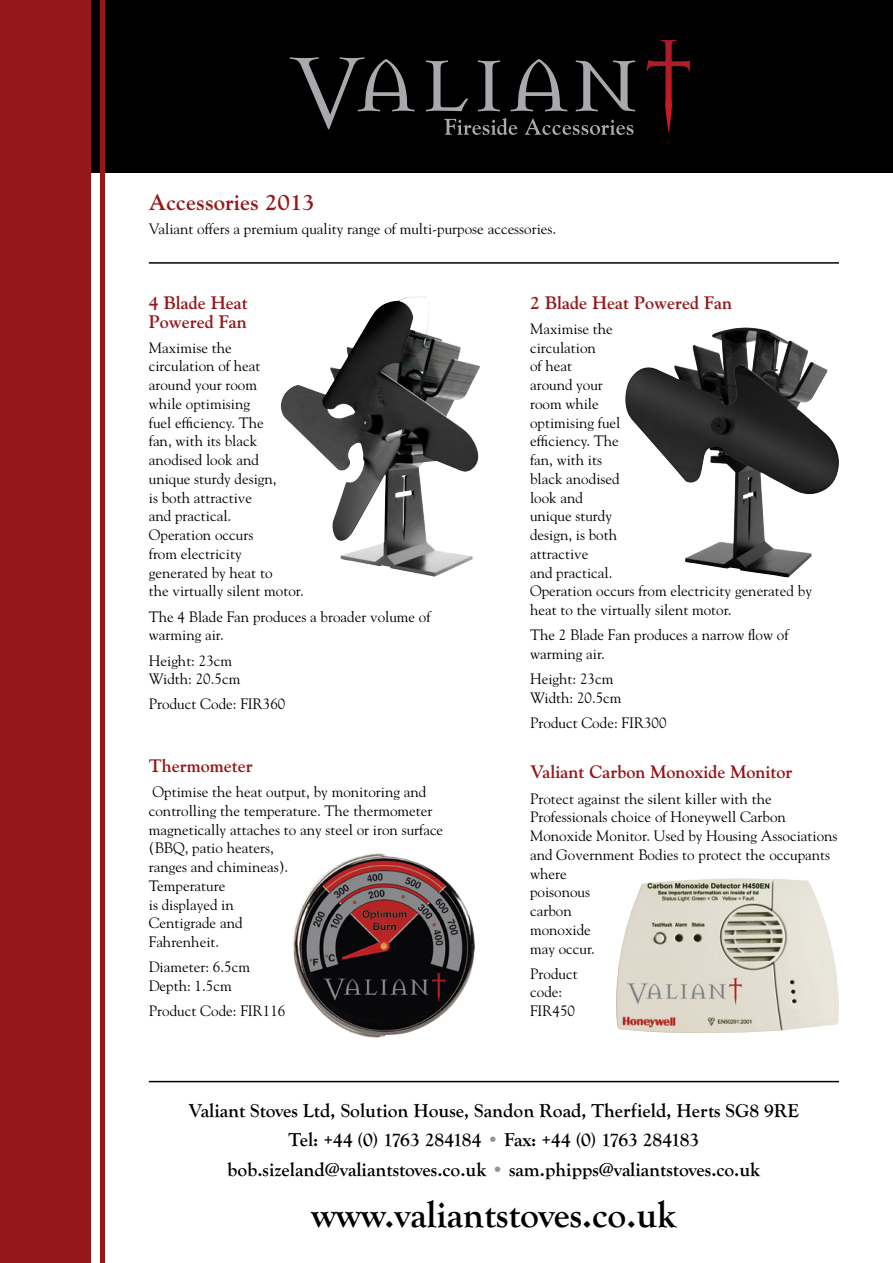
<style>
.page{position:relative;width:893px;height:1263px;background:#fff}
.page>*{position:absolute;margin:0;border:0;box-sizing:border-box;transform-origin:0 0}
.t1{font:700 37.5px "Goudy Old Style T";color:#000}
.t2{font:700 22.5px "Goudy Std";color:#96171a}
.t3{font:700 19.5px "Goudy Old Style T";color:#000}
.t4{font:700 18px/18.8px "Goudy Std";color:#96171a}
.t5{font:15px/18.8px "Goudy Std";color:#000}
.s1{color:#939598}
</style>
<div class="page">
<div style="left:54px;top:0;width:839px;height:172px;background:#000"></div>
<svg style="left:290px;top:57px;width:125px;height:72px"></svg>
<svg style="left:426px;top:60px;width:42px;height:51px"></svg>
<svg style="left:478px;top:60px;width:22px;height:51px"></svg>
<svg style="left:510px;top:59px;width:57px;height:52px"></svg>
<svg style="left:576px;top:60px;width:59px;height:51px"></svg>
<svg style="left:646px;top:40px;width:44px;height:93px"></svg>
<svg style="left:444px;top:118px;width:73px;height:17px"></svg>
<svg style="left:525px;top:118px;width:108px;height:17px"></svg>
<div style="left:0;top:0;width:91px;height:1263px;background:#96171a"></div>
<hr style="left:101px;top:0;width:4px;height:1263px;background:#96171a">
<img style="left:281px;top:297px;width:199px;height:279px">
<img style="left:625px;top:327px;width:214px;height:250px">
<hr style="left:149px;top:1081px;width:690px;height:1px;background:#000">
<hr style="left:149px;top:262px;width:690px;height:2px;background:#000">
<img style="left:616px;top:878px;width:223px;height:155px">
<img style="left:293px;top:853px;width:182px;height:185px">
<p class="t2" style="left:149px;top:188px;width:168px">Accessories 2013</p>
<p class="t5" style="left:149px;top:219px;width:409px">Valiant offers a premium quality range of multi-purpose accessories.</p>
<p class="t4" style="left:149px;top:293px;width:100px">4 Blade Heat<br>Powered Fan</p>
<p class="t5" style="left:149px;top:338px;width:156px">Maximise the<br>circulation of heat around your room<br>while optimising<br>fuel efficiency. The<br>fan, with its black anodised look and unique sturdy design,<br>is both attractive<br>and practical.<br>Operation occurs<br>from electricity generated by heat to<br>the virtually silent motor.</p>
<p class="t5" style="left:149px;top:607px;width:283px">The 4 Blade Fan produces a broader volume of warming air.</p>
<p class="t5" style="left:149px;top:651px;width:93px">Height: 23cm<br>Width: 20.5cm</p>
<p class="t5" style="left:149px;top:695px;width:138px">Product Code: FIR360</p>
<p class="t4" style="left:149px;top:756px;width:105px">Thermometer</p>
<p class="t5" style="left:149px;top:782px;width:296px">Optimise the heat output, by monitoring and controlling the temperature. The thermometer magnetically attaches to any steel or iron surface (BBQ, patio heaters,<br>ranges and chimineas).<br>Temperature<br>is displayed in<br>Centigrade and<br>Fahrenheit.</p>
<p class="t5" style="left:149px;top:957px;width:103px">Diameter: 6.5cm<br>Depth: 1.5cm</p>
<p class="t5" style="left:149px;top:1001px;width:138px">Product Code: FIR116</p>
<p class="t4" style="left:530px;top:293px;width:203px">2 Blade Heat Powered Fan</p>
<p class="t5" style="left:530px;top:319px;width:283px">Maximise the<br>circulation<br>of heat<br>around your<br>room while<br>optimising fuel<br>efficiency. The<br>fan, with its<br>black anodised<br>look and<br>unique sturdy<br>design, is both<br>attractive<br>and practical.<br>Operation occurs from electricity generated by heat to the virtually silent motor.</p>
<p class="t5" style="left:530px;top:626px;width:260px">The 2 Blade Fan produces a narrow flow of warming air.</p>
<p class="t5" style="left:530px;top:669px;width:93px">Height: 23cm<br>Width: 20.5cm</p>
<p class="t5" style="left:530px;top:713px;width:138px">Product Code: FIR300</p>
<p class="t4" style="left:530px;top:763px;width:264px">Valiant Carbon Monoxide Monitor</p>
<p class="t5" style="left:530px;top:789px;width:309px">Protect against the silent killer with the<br>Professionals choice of Honeywell Carbon<br>Monoxide Monitor. Used by Housing Associations and Government Bodies to protect the occupants where<br>poisonous<br>carbon<br>monoxide<br>may occur.</p>
<p class="t5" style="left:530px;top:964px;width:49px">Product code:<br>FIR450</p>
<p class="t3" style="left:189px;top:1099px;width:611px">Valiant Stoves Ltd, Solution House, Sandon Road, Therfield, Herts SG8 9RE</p>
<p class="t3" style="left:289px;top:1129px;width:412px">Tel: +44 (0) 1763 284184 <span class="s1">•</span> Fax: +44 (0) 1763 284183</p>
<p class="t3" style="left:228px;top:1159px;width:534px">bob.sizeland@valiantstoves.co.uk <span class="s1">•</span> sam.phipps@valiantstoves.co.uk</p>
<p class="t1" style="left:311px;top:1194px;width:366px">www.valiantstoves.co.uk</p>
</div>
